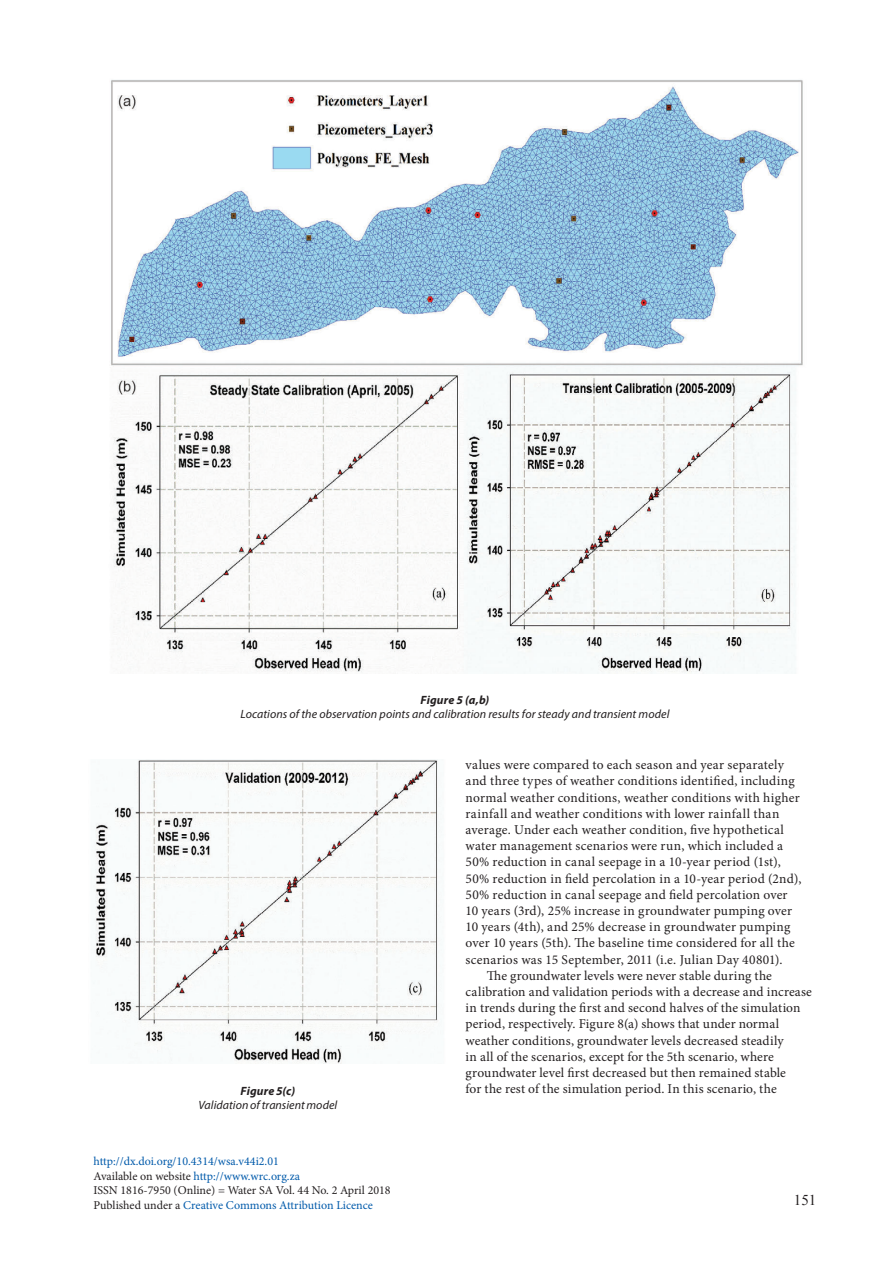
<style>
.page{position:relative;width:893px;height:1263px;background:#fff}
.page>*{position:absolute;margin:0;border:0;box-sizing:border-box;transform-origin:0 0}
.t1{font:15px "Times New Roman";color:#231f20}
.t2{font:13.5px "Minion Pro";letter-spacing:.015em;color:#231f20}
.t3{font:12px/14.4px "Minion Pro";color:#015aaa}
.t4{font:italic 12px "Myriad Pro";letter-spacing:.005em;color:#231f20}
.t5{font:italic 700 12px "Myriad Pro";letter-spacing:.015em;color:#231f20}
.s1{color:#231f20}
</style>
<div class="page">
<img style="left:95px;top:759px;width:343px;height:305px">
<img style="left:111px;top:80px;width:692px;height:593px">
<p class="t5" style="left:421px;top:692px;width:70px">Figure 5 (a,b)</p>
<p class="t4" style="left:241px;top:707px;width:430px">Locations of the observation points and calibration results for steady and transient model</p>
<p class="t2" style="left:466px;top:756px;width:320px">values were compared to each season and year separately</p>
<p class="t2" style="left:466px;top:772px;width:331px">and three types of weather conditions identified, including</p>
<p class="t2" style="left:466px;top:788px;width:336px">normal weather conditions, weather conditions with higher</p>
<p class="t2" style="left:466px;top:804px;width:315px">rainfall and weather conditions with lower rainfall than</p>
<p class="t2" style="left:466px;top:821px;width:320px">average. Under each weather condition, five hypothetical</p>
<p class="t2" style="left:466px;top:837px;width:319px">water management scenarios were run, which included a</p>
<p class="t2" style="left:466px;top:853px;width:317px">50% reduction in canal seepage in a 10-year period (1st),</p>
<p class="t2" style="left:466px;top:869px;width:337px">50% reduction in field percolation in a 10-year period (2nd),</p>
<p class="t2" style="left:466px;top:885px;width:323px">50% reduction in canal seepage and field percolation over</p>
<p class="t2" style="left:466px;top:902px;width:328px">10 years (3rd), 25% increase in groundwater pumping over</p>
<p class="t2" style="left:466px;top:918px;width:326px">10 years (4th), and 25% decrease in groundwater pumping</p>
<p class="t2" style="left:466px;top:934px;width:331px">over 10 years (5th). The baseline time considered for all the</p>
<p class="t2" style="left:466px;top:950px;width:318px">scenarios was 15 September, 2011 (i.e. Julian Day 40801).</p>
<p class="t2" style="left:487px;top:966px;width:287px">The groundwater levels were never stable during the</p>
<p class="t2" style="left:466px;top:983px;width:348px">calibration and validation periods with a decrease and increase</p>
<p class="t2" style="left:466px;top:999px;width:336px">in trends during the first and second halves of the simulation</p>
<p class="t2" style="left:466px;top:1015px;width:315px">period, respectively. Figure 8(a) shows that under normal</p>
<p class="t2" style="left:466px;top:1031px;width:320px">weather conditions, groundwater levels decreased steadily</p>
<p class="t2" style="left:466px;top:1047px;width:310px">in all of the scenarios, except for the 5th scenario, where</p>
<p class="t2" style="left:466px;top:1064px;width:322px">groundwater level first decreased but then remained stable</p>
<p class="t2" style="left:466px;top:1080px;width:313px">for the rest of the simulation period. In this scenario, the</p>
<p class="t5" style="left:241px;top:1083px;width:56px">Figure 5(c)</p>
<p class="t4" style="left:198px;top:1098px;width:140px">Validation of transient model</p>
<p class="t3" style="left:94px;top:1154px;width:299px">http://dx.doi.org/10.4314/wsa.v44i2.01<br><span class="s1">Available on website</span> http://www.wrc.org.za<br><span class="s1">ISSN 1816-7950 (Online) = Water SA Vol. 44 No. 2 April 2018<br>Published under a</span> Creative Commons Attribution Licence</p>
<p class="t1" style="left:794px;top:1190px;width:24px">151</p>
</div>
